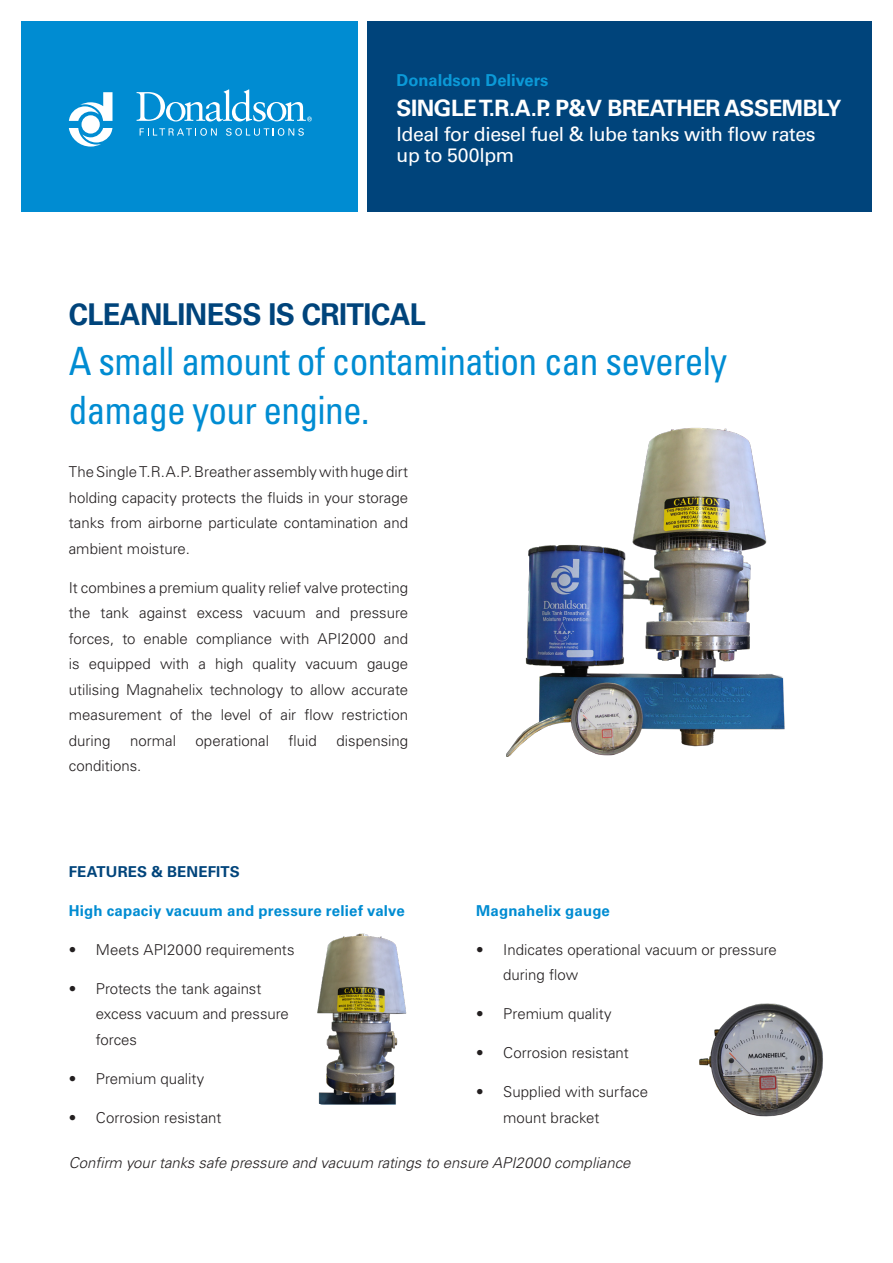
<style>
.page{position:relative;width:893px;height:1263px;background:#fff}
.page>*{position:absolute;margin:0;border:0;box-sizing:border-box;transform-origin:0 0}
.t1{font:condensed 39px/49.5px "Univers LT Std";letter-spacing:-.02em;color:#008cd2;scale:.96 1}
.t2{font:700 30px "Univers LT Std";letter-spacing:-.02em;color:#00447b;scale:.96 1}
.Front_Cover_Headline{font:700 22.5px "Univers LT Std";letter-spacing:-.02em;color:#fff}
.Front_Cover_Headline-2{font:19.5px/21px "Univers LT Std";letter-spacing:-.02em;color:#fff}
.Front_Cover_Headline-3{font:700 16.5px "Univers LT Std";color:#0b9ad8}
.main_body_pms7545{font:300 15px/25.5px "Univers LT Std";color:#231f20}
.main_body_pms7545-2{font:italic 300 15px "Univers LT Std";color:#231f20}
.main_body_pms7545-3{font:700 15px "Univers LT Std";letter-spacing:.01em;color:#008cd2}
.main_body_pms7545-4{font:700 15px "Univers LT Std";letter-spacing:.01em;color:#00447b}
</style>
<div class="page">
<div style="left:21px;top:21px;width:337px;height:191px;background:#008cd2"></div>
<svg style="left:69px;top:89px;width:243px;height:58px"></svg>
<div style="left:367px;top:21px;width:505px;height:191px;background:#00447b"></div>
<img style="left:317px;top:933px;width:90px;height:171px">
<img style="left:699px;top:1003px;width:124px;height:114px">
<img style="left:506px;top:427px;width:279px;height:329px">
<p class="Front_Cover_Headline-3" style="left:396px;top:71px;width:153px">Donaldson Delivers</p>
<p class="Front_Cover_Headline" style="left:396px;top:95px;width:446px">SINGLE T.R.A.P. P&amp;V BREATHER ASSEMBLY</p>
<p class="Front_Cover_Headline-2" style="left:396px;top:124px;width:421px">Ideal for diesel fuel &amp; lube tanks with flow rates up to 500lpm</p>
<p class="t2" style="left:69px;top:297px;width:373px">CLEANLINESS IS CRITICAL</p>
<p class="t1" style="left:69px;top:335px;width:687px">A small amount of contamination can severely damage your engine.</p>
<p class="main_body_pms7545" style="left:69px;top:459px;width:341px;text-align:justify">The Single T.R.A.P. Breather assembly with huge dirt holding capacity protects the fluids in your storage tanks from airborne particulate contamination and ambient moisture.</p>
<p class="main_body_pms7545" style="left:69px;top:575px;width:341px;text-align:justify">It combines a premium quality relief valve protecting the tank against excess vacuum and pressure forces, to enable compliance with API2000 and is equipped with a high quality vacuum gauge utilising Magnahelix technology to allow accurate measurement of the level of air flow restriction during</p>
<p class="main_body_pms7545" style="left:130px;top:728px;width:47px">normal</p>
<p class="main_body_pms7545" style="left:196px;top:728px;width:75px">operational</p>
<p class="main_body_pms7545" style="left:289px;top:728px;width:30px">fluid</p>
<p class="main_body_pms7545" style="left:336px;top:728px;width:73px">dispensing</p>
<p class="main_body_pms7545" style="left:69px;top:753px;width:74px">conditions.</p>
<p class="main_body_pms7545-4" style="left:69px;top:862px;width:173px">FEATURES &amp; BENEFITS</p>
<p class="main_body_pms7545-3" style="left:69px;top:901px;width:338px">High capaciy vacuum and pressure relief valve</p>
<p class="main_body_pms7545" style="left:69px;top:936px;width:227px">• Meets API2000 requirements</p>
<p class="main_body_pms7545" style="left:96px;top:975px;width:195px;text-indent:-27px">• Protects the tank against excess vacuum and pressure forces</p>
<p class="main_body_pms7545" style="left:69px;top:1065px;width:137px">• Premium quality</p>
<p class="main_body_pms7545" style="left:69px;top:1104px;width:154px">• Corrosion resistant</p>
<p class="main_body_pms7545-3" style="left:476px;top:901px;width:135px">Magnahelix gauge</p>
<p class="main_body_pms7545" style="left:503px;top:936px;width:275px;text-indent:-27px">• Indicates operational vacuum or pressure during flow</p>
<p class="main_body_pms7545" style="left:476px;top:1001px;width:137px">• Premium quality</p>
<p class="main_body_pms7545" style="left:476px;top:1040px;width:154px">• Corrosion resistant</p>
<p class="main_body_pms7545" style="left:503px;top:1079px;width:146px;text-indent:-27px">• Supplied with surface mount bracket</p>
<p class="main_body_pms7545-2" style="left:69px;top:1153px;width:563px">Confirm your tanks safe pressure and vacuum ratings to ensure API2000 compliance</p>
</div>
